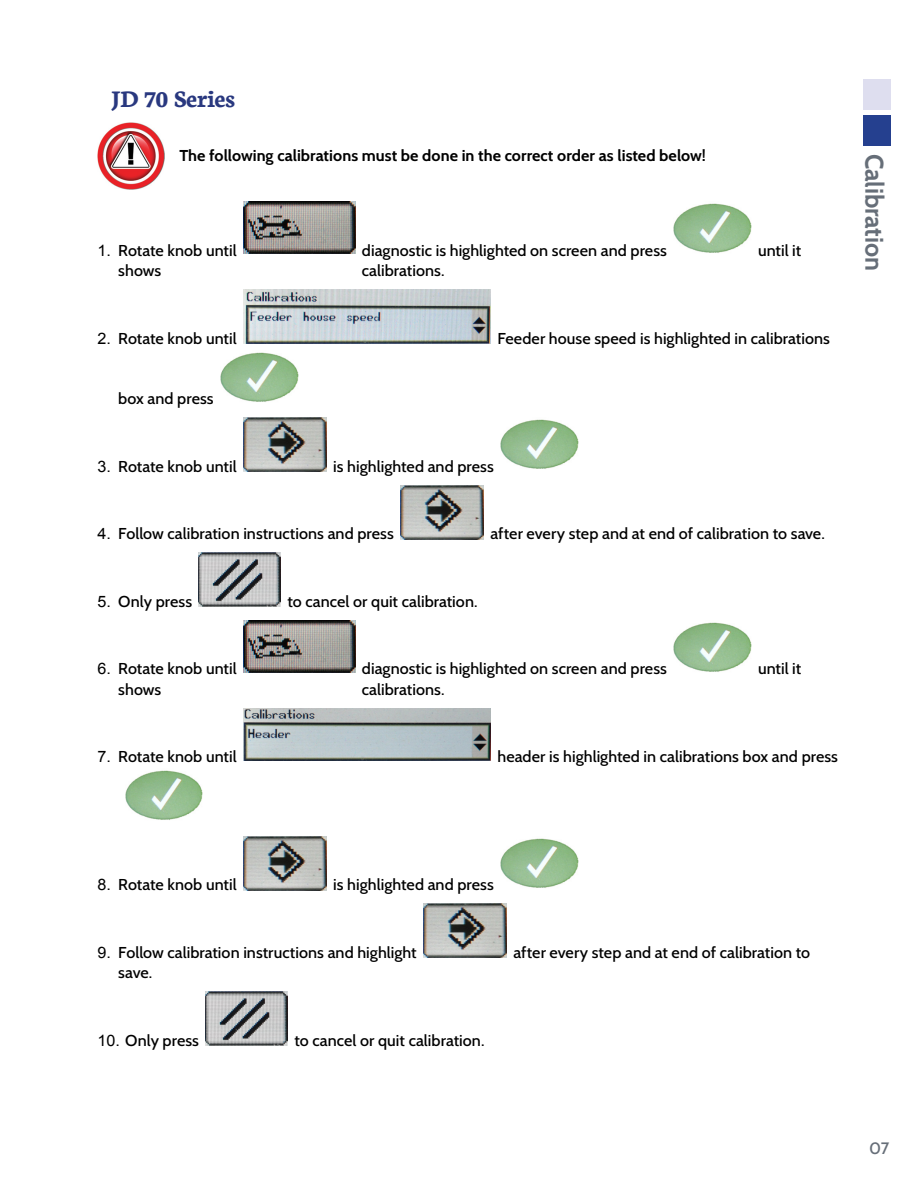
<style>
.page{position:relative;width:918px;height:1188px;background:#fff}
.page>*{position:absolute;margin:0;border:0;box-sizing:border-box;transform-origin:0 0}
.t1{font:700 25.5px "Cabin";letter-spacing:-.005em;color:#666e78}
.t2{font:700 25.5px "Neuton";color:#29387f}
.t3{font:500 16.5px "Cabin";color:#666e78}
.t4{font:500 15.75px "Cabin";color:#000}
.t5{font:700 15.75px "Cabin";color:#000}
.s1{font-family:"Arial";font-weight:400}
</style>
<div class="page">
<img style="left:243px;top:202px;width:112px;height:52px">
<img style="left:674px;top:203px;width:77px;height:50px">
<img style="left:243px;top:290px;width:248px;height:54px">
<img style="left:221px;top:352px;width:77px;height:50px">
<img style="left:243px;top:418px;width:83px;height:54px">
<img style="left:501px;top:419px;width:77px;height:50px">
<img style="left:401px;top:485px;width:83px;height:54px">
<img style="left:199px;top:553px;width:82px;height:54px">
<img style="left:243px;top:620px;width:112px;height:52px">
<img style="left:674px;top:622px;width:77px;height:50px">
<img style="left:243px;top:708px;width:248px;height:53px">
<img style="left:125px;top:770px;width:78px;height:50px">
<img style="left:243px;top:836px;width:83px;height:54px">
<img style="left:501px;top:838px;width:77px;height:50px">
<img style="left:424px;top:904px;width:83px;height:54px">
<img style="left:206px;top:992px;width:82px;height:54px">
<img style="left:98px;top:123px;width:67px;height:67px">
<div style="left:863px;top:79px;width:27px;height:31px;background:#dedeef"></div>
<div style="left:863px;top:115px;width:27px;height:31px;background:#25408f"></div>
<h1 class="t2" style="left:111px;top:83px;width:125px">JD 70 Series</h1>
<p class="t5" style="left:179px;top:146px;width:528px">The following calibrations must be done in the correct order as listed below!</p>
<p class="t4" style="left:97px;top:241px;width:141px"><span class="s1">1.</span> Rotate knob until</p>
<p class="t4" style="left:362px;top:241px;width:307px">diagnostic is highlighted on screen and press</p>
<p class="t4" style="left:758px;top:241px;width:45px">until it</p>
<p class="t4" style="left:118px;top:261px;width:45px">shows</p>
<p class="t4" style="left:362px;top:261px;width:84px">calibrations.</p>
<p class="t4" style="left:98px;top:328px;width:141px"><span class="s1">2.</span> Rotate knob until</p>
<p class="t4" style="left:497px;top:328px;width:334px">Feeder house speed is highlighted in calibrations</p>
<p class="t4" style="left:118px;top:389px;width:97px">box and press</p>
<p class="t4" style="left:98px;top:457px;width:141px"><span class="s1">3.</span> Rotate knob until</p>
<p class="t4" style="left:333px;top:457px;width:162px">is highlighted and press</p>
<p class="t4" style="left:98px;top:524px;width:298px"><span class="s1">4.</span> Follow calibration instructions and press</p>
<p class="t4" style="left:490px;top:524px;width:336px">after every step and at end of calibration to save.</p>
<p class="t4" style="left:98px;top:592px;width:96px"><span class="s1">5.</span> Only press</p>
<p class="t4" style="left:288px;top:592px;width:192px">to cancel or quit calibration.</p>
<p class="t4" style="left:97px;top:659px;width:141px"><span class="s1">6.</span> Rotate knob until</p>
<p class="t4" style="left:362px;top:659px;width:307px">diagnostic is highlighted on screen and press</p>
<p class="t4" style="left:758px;top:659px;width:45px">until it</p>
<p class="t4" style="left:118px;top:679px;width:45px">shows</p>
<p class="t4" style="left:362px;top:679px;width:84px">calibrations.</p>
<p class="t4" style="left:98px;top:747px;width:141px"><span class="s1">7.</span> Rotate knob until</p>
<p class="t4" style="left:497px;top:747px;width:342px">header is highlighted in calibrations box and press</p>
<h1 class="t1" style="left:890px;top:154px;width:119px;rotate:90deg">Calibration</h1>
<p class="t4" style="left:98px;top:875px;width:141px"><span class="s1">8.</span> Rotate knob until</p>
<p class="t4" style="left:333px;top:875px;width:162px">is highlighted and press</p>
<p class="t4" style="left:98px;top:943px;width:321px"><span class="s1">9.</span> Follow calibration instructions and highlight</p>
<p class="t4" style="left:513px;top:943px;width:298px">after every step and at end of calibration to</p>
<p class="t4" style="left:118px;top:963px;width:36px">save.</p>
<p class="t4" style="left:97px;top:1030px;width:103px"><span class="s1">10.</span> Only press</p>
<p class="t4" style="left:295px;top:1030px;width:192px">to cancel or quit calibration.</p>
<p class="t3" style="left:869px;top:1138px;width:22px">07</p>
</div>
